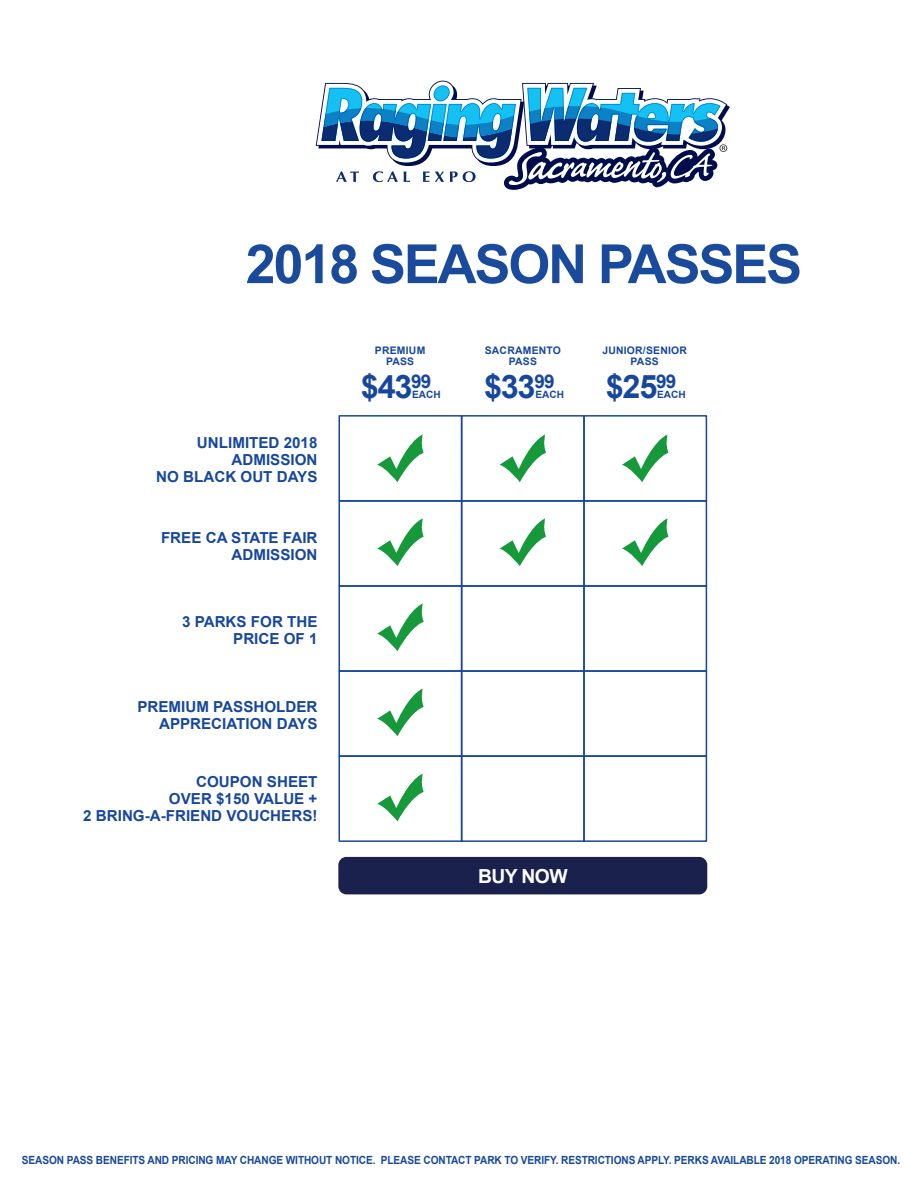
<style>
.page{position:relative;width:918px;height:1188px;background:#fff}
.page>*{position:absolute;margin:0;border:0;box-sizing:border-box;transform-origin:0 0}
.t1{font:700 54px "Arial";letter-spacing:-.04em;color:#194a9c}
.t2{font:700 32.4px "Arial";color:#17479d}
.t3{font:700 19.35px "Arial";letter-spacing:-.03em;color:#fff}
.t4{font:700 15.15px/17px "Arial";color:#17479d;text-align:right}
.t5{font:700 11.25px "Arial";letter-spacing:-.01em;color:#19499a;scale:.9 1}
.t6{font:700 10.35px/10.4px "Arial";letter-spacing:.02em;color:#17479d;text-align:center}
.t7{font:700 10.05px "Arial";color:#17479d}
</style>
<div class="page">
<svg style="left:377px;top:434px;width:47px;height:48px"></svg>
<svg style="left:377px;top:518px;width:47px;height:48px"></svg>
<svg style="left:377px;top:603px;width:47px;height:48px"></svg>
<svg style="left:377px;top:688px;width:47px;height:48px"></svg>
<svg style="left:377px;top:774px;width:47px;height:47px"></svg>
<svg style="left:500px;top:434px;width:46px;height:48px"></svg>
<svg style="left:500px;top:518px;width:46px;height:48px"></svg>
<svg style="left:622px;top:434px;width:46px;height:48px"></svg>
<svg style="left:622px;top:518px;width:46px;height:48px"></svg>
<div style="left:338px;top:415px;width:124px;height:87px;border:2px solid #17479d"></div>
<div style="left:461px;top:415px;width:124px;height:87px;border:2px solid #17479d"></div>
<div style="left:583px;top:415px;width:124px;height:87px;border:2px solid #17479d"></div>
<div style="left:338px;top:500px;width:124px;height:87px;border:2px solid #17479d"></div>
<div style="left:461px;top:500px;width:124px;height:87px;border:2px solid #17479d"></div>
<div style="left:583px;top:500px;width:124px;height:87px;border:2px solid #17479d"></div>
<div style="left:338px;top:585px;width:124px;height:87px;border:2px solid #17479d"></div>
<div style="left:461px;top:585px;width:124px;height:87px;border:2px solid #17479d"></div>
<div style="left:583px;top:585px;width:124px;height:87px;border:2px solid #17479d"></div>
<div style="left:338px;top:670px;width:124px;height:87px;border:2px solid #17479d"></div>
<div style="left:461px;top:670px;width:124px;height:87px;border:2px solid #17479d"></div>
<div style="left:583px;top:670px;width:124px;height:87px;border:2px solid #17479d"></div>
<div style="left:338px;top:755px;width:124px;height:87px;border:2px solid #17479d"></div>
<div style="left:461px;top:755px;width:124px;height:87px;border:2px solid #17479d"></div>
<div style="left:583px;top:755px;width:124px;height:87px;border:2px solid #17479d"></div>
<div style="left:338px;top:857px;width:369px;height:37px;background:#1b214d;border-radius:8px"></div>
<svg style="left:316px;top:81px;width:414px;height:109px"></svg>
<h1 class="t1" style="left:246px;top:228px;width:558px">2018 SEASON PASSES</h1>
<p class="t4" style="left:156px;top:435px;width:163px">UNLIMITED 2018<br>ADMISSION<br>NO BLACK OUT DAYS</p>
<p class="t4" style="left:161px;top:529px;width:158px">FREE CA STATE FAIR<br>ADMISSION</p>
<p class="t4" style="left:182px;top:613px;width:137px">3 PARKS FOR THE<br>PRICE OF 1</p>
<p class="t4" style="left:137px;top:699px;width:182px">PREMIUM PASSHOLDER<br>APPRECIATION DAYS</p>
<p class="t4" style="left:83px;top:774px;width:236px">COUPON SHEET<br>OVER $150 VALUE +<br>2 BRING-A-FRIEND VOUCHERS!</p>
<p class="t6" style="left:375px;top:346px;width:52px">PREMIUM<br>PASS</p>
<h2 class="t2" style="left:361px;top:365px;width:72px">$43<sup>99</sup></h2>
<p class="t7" style="left:412px;top:388px;width:30px">EACH</p>
<p class="t6" style="left:485px;top:346px;width:78px">SACRAMENTO<br>PASS</p>
<p class="t6" style="left:602px;top:346px;width:86px">JUNIOR/SENIOR<br>PASS</p>
<h2 class="t2" style="left:484px;top:365px;width:72px">$33<sup>99</sup></h2>
<p class="t7" style="left:536px;top:388px;width:30px">EACH</p>
<h2 class="t2" style="left:606px;top:365px;width:72px">$25<sup>99</sup></h2>
<p class="t7" style="left:657px;top:388px;width:30px">EACH</p>
<p class="t3" style="left:478px;top:863px;width:91px">BUY NOW</p>
<p class="t5" style="left:22px;top:1153px;width:977px">SEASON PASS BENEFITS AND PRICING MAY CHANGE WITHOUT NOTICE. PLEASE CONTACT PARK TO VERIFY. RESTRICTIONS APPLY. PERKS AVAILABLE 2018 OPERATING SEASON.</p>
</div>
